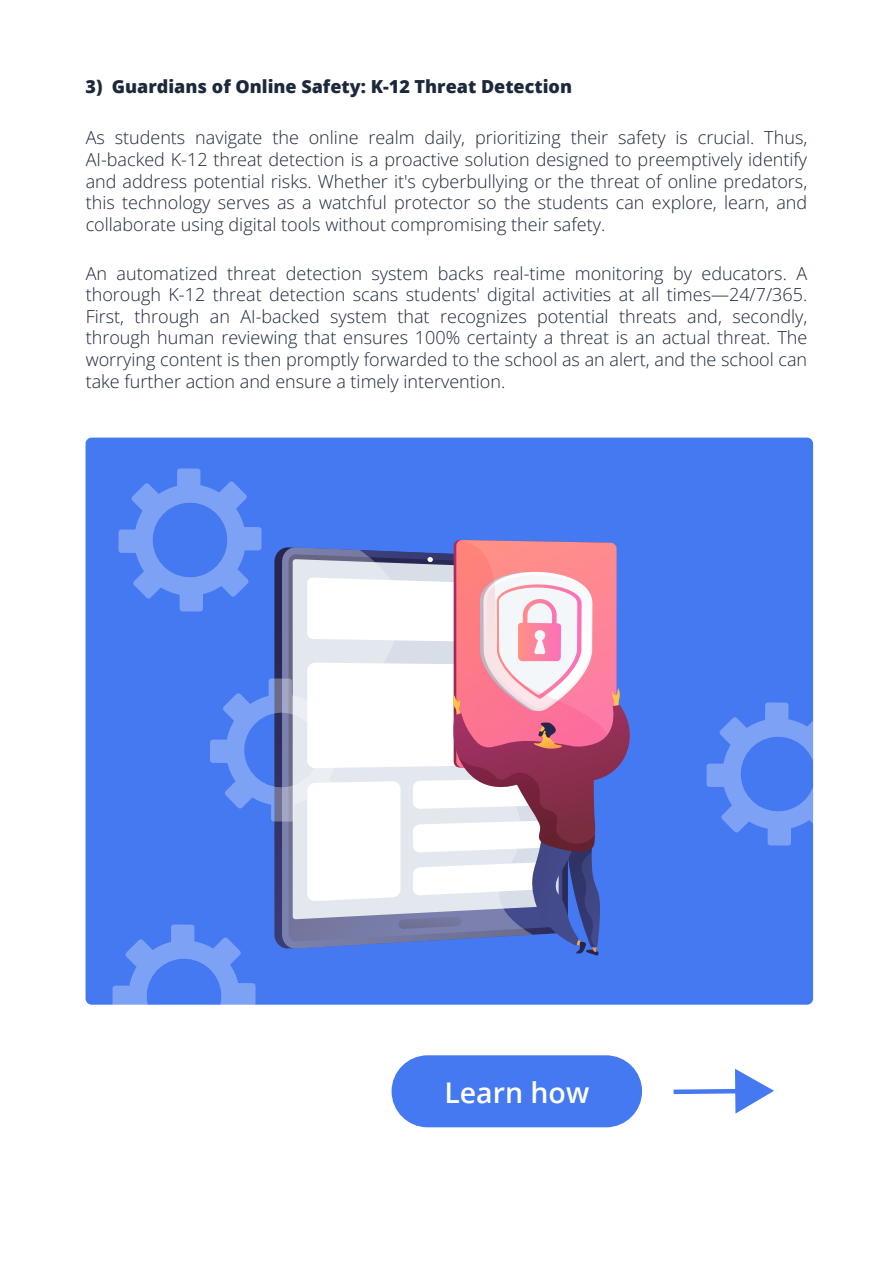
<style>
.page{position:relative;width:893px;height:1263px;background:#fff}
.page>*{position:absolute;margin:0;border:0;box-sizing:border-box;transform-origin:0 0}
.t1{font:600 28.5px "Open Sans";color:#fff}
.t2{font:300 18px/21.6px "Open Sans";color:#1c283b;text-align:justify}
.t3{font:800 18px "Open Sans";color:#1c283b}
</style>
<div class="page">
<div style="left:86px;top:438px;width:727px;height:567px;background:#4479f1;border-radius:6px"></div>
<div style="left:392px;top:1055px;width:250px;height:72px;background:#4479f1;border-radius:36px"></div>
<svg style="left:673px;top:1069px;width:101px;height:44px"></svg>
<svg style="left:706px;top:702px;width:108px;height:143px"></svg>
<svg style="left:112px;top:468px;width:519px;height:599px"></svg>
<p class="t3" style="left:85px;top:73px;width:488px">3) Guardians of Online Safety: K-12 Threat Detection</p>
<p class="t2" style="left:86px;top:127px;width:723px">As students navigate the online realm daily, prioritizing their safety is crucial. Thus, AI-backed K-12 threat detection is a proactive solution designed to preemptively identify and address potential risks. Whether it's cyberbullying or the threat of online predators, this technology serves as a watchful protector so the students can explore, learn, and collaborate using digital tools without compromising their safety.</p>
<p class="t2" style="left:86px;top:262px;width:723px">An automatized threat detection system backs real-time monitoring by educators. A thorough K-12 threat detection scans students' digital activities at all times—24/7/365.<br>First, through an AI-backed system that recognizes potential threats and, secondly, through human reviewing that ensures 100% certainty a threat is an actual threat. The worrying content is then promptly forwarded to the school as an alert, and the school can take further action and ensure a timely intervention.</p>
<h1 class="t1" style="left:444px;top:1073px;width:146px">Learn how</h1>
</div>
